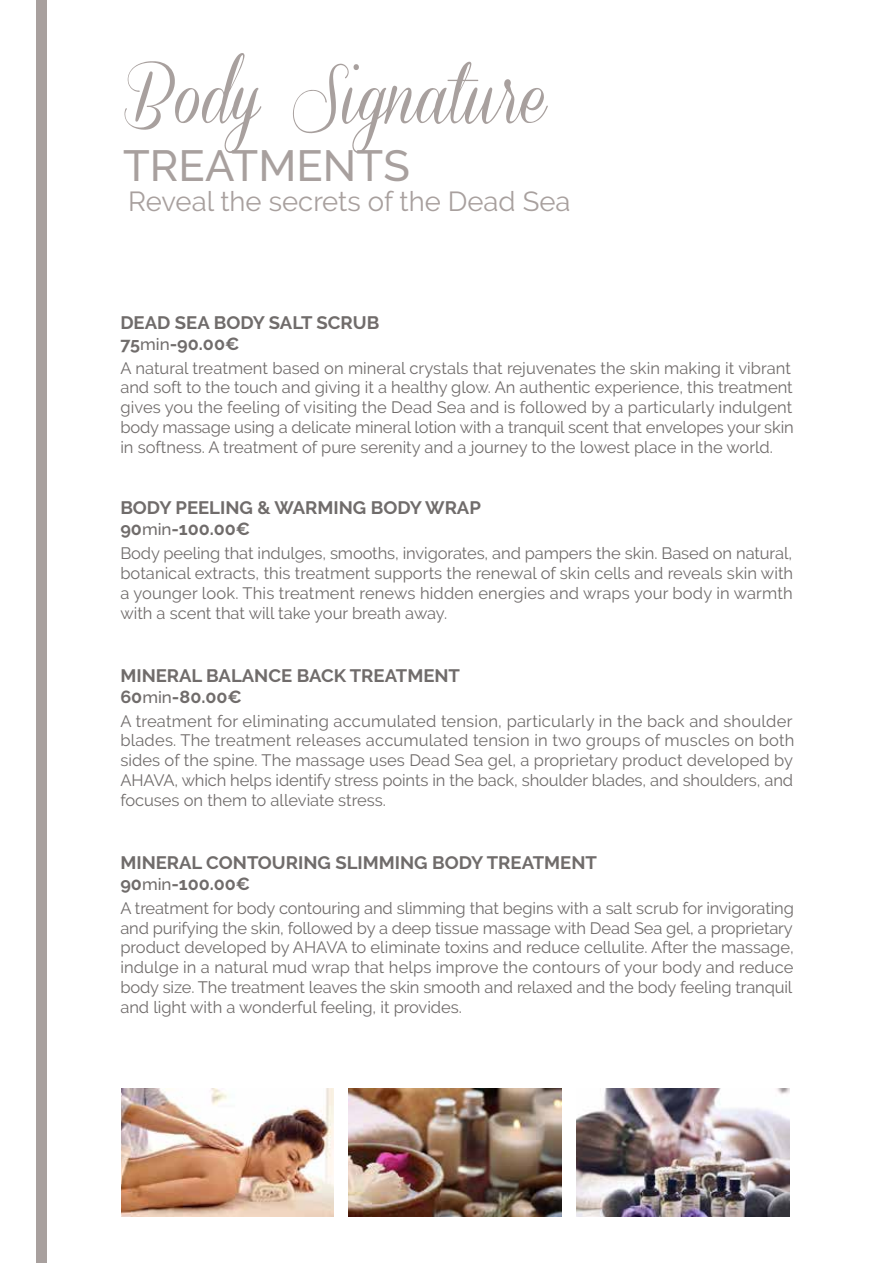
<style>
.page{position:relative;width:893px;height:1263px;background:#fff}
.page>*{position:absolute;margin:0;border:0;box-sizing:border-box;transform-origin:0 0}
.t1{font:67.05px "Coneria Script Demo";color:#a8a09e;scale:.93 1}
.t2{font:500 43.5px "Raleway";color:#a8a09e}
.t3{font:27.45px "Raleway";color:#a8a09e}
.t4{font:700 18px "Raleway";color:#706c6b}
.t5{font:700 17.55px "Raleway";color:#706c6b}
.t6{font:16.5px/19.8px "Raleway";color:#706c6b}
.s1{font-weight:500;font-size:16.5px}
</style>
<div class="page">
<div style="left:37px;top:0;width:10px;height:1263px;background:#a8a09e"></div>
<img style="left:576px;top:1088px;width:213px;height:128px">
<img style="left:121px;top:1089px;width:213px;height:127px">
<img style="left:349px;top:1088px;width:212px;height:128px">
<h1 class="t1" style="left:123px;top:60px;width:456px">Body Signature</h1>
<h2 class="t2" style="left:123px;top:140px;width:288px">TREATMENTS</h2>
<h3 class="t3" style="left:128px;top:185px;width:444px">Reveal the secrets of the Dead Sea</h3>
<p class="t4" style="left:120px;top:312px;width:260px">DEAD SEA BODY SALT SCRUB</p>
<p class="t5" style="left:120px;top:333px;width:121px">75<span class="s1">min</span>-90.00€</p>
<p class="t6" style="left:120px;top:358px;width:675px">A natural treatment based on mineral crystals that rejuvenates the skin making it vibrant and soft to the touch and giving it a healthy glow. An authentic experience, this treatment gives you the feeling of visiting the Dead Sea and is followed by a particularly indulgent body massage using a delicate mineral lotion with a tranquil scent that envelopes your skin in softness. A treatment of pure serenity and a journey to the lowest place in the world.</p>
<p class="t4" style="left:120px;top:497px;width:362px">BODY PEELING &amp; WARMING BODY WRAP</p>
<p class="t5" style="left:120px;top:519px;width:131px">90<span class="s1">min</span>-100.00€</p>
<p class="t6" style="left:120px;top:543px;width:674px;text-align:justify">Body peeling that indulges, smooths, invigorates, and pampers the skin. Based on natural, botanical extracts, this treatment supports the renewal of skin cells and reveals skin with a younger look. This treatment renews hidden energies and wraps your body in warmth with a scent that will take your breath away.</p>
<p class="t4" style="left:120px;top:665px;width:341px">MINERAL BALANCE BACK TREATMENT</p>
<p class="t5" style="left:120px;top:686px;width:123px">60<span class="s1">min</span>-80.00€</p>
<p class="t6" style="left:120px;top:711px;width:676px">A treatment for eliminating accumulated tension, particularly in the back and shoulder blades. The treatment releases accumulated tension in two groups of muscles on both sides of the spine. The massage uses Dead Sea gel, a proprietary product developed by AHAVA, which helps identify stress points in the back, shoulder blades, and shoulders, and focuses on them to alleviate stress.</p>
<p class="t4" style="left:120px;top:852px;width:478px">MINERAL CONTOURING SLIMMING BODY TREATMENT</p>
<p class="t5" style="left:120px;top:873px;width:131px">90<span class="s1">min</span>-100.00€</p>
<p class="t6" style="left:120px;top:898px;width:675px;text-align:justify">A treatment for body contouring and slimming that begins with a salt scrub for invigorating and purifying the skin, followed by a deep tissue massage with Dead Sea gel, a proprietary product developed by AHAVA to eliminate toxins and reduce cellulite. After the massage, indulge in a natural mud wrap that helps improve the contours of your body and reduce body size. The treatment leaves the skin smooth and relaxed and the body feeling tranquil and light with a wonderful feeling, it provides.</p>
</div>
